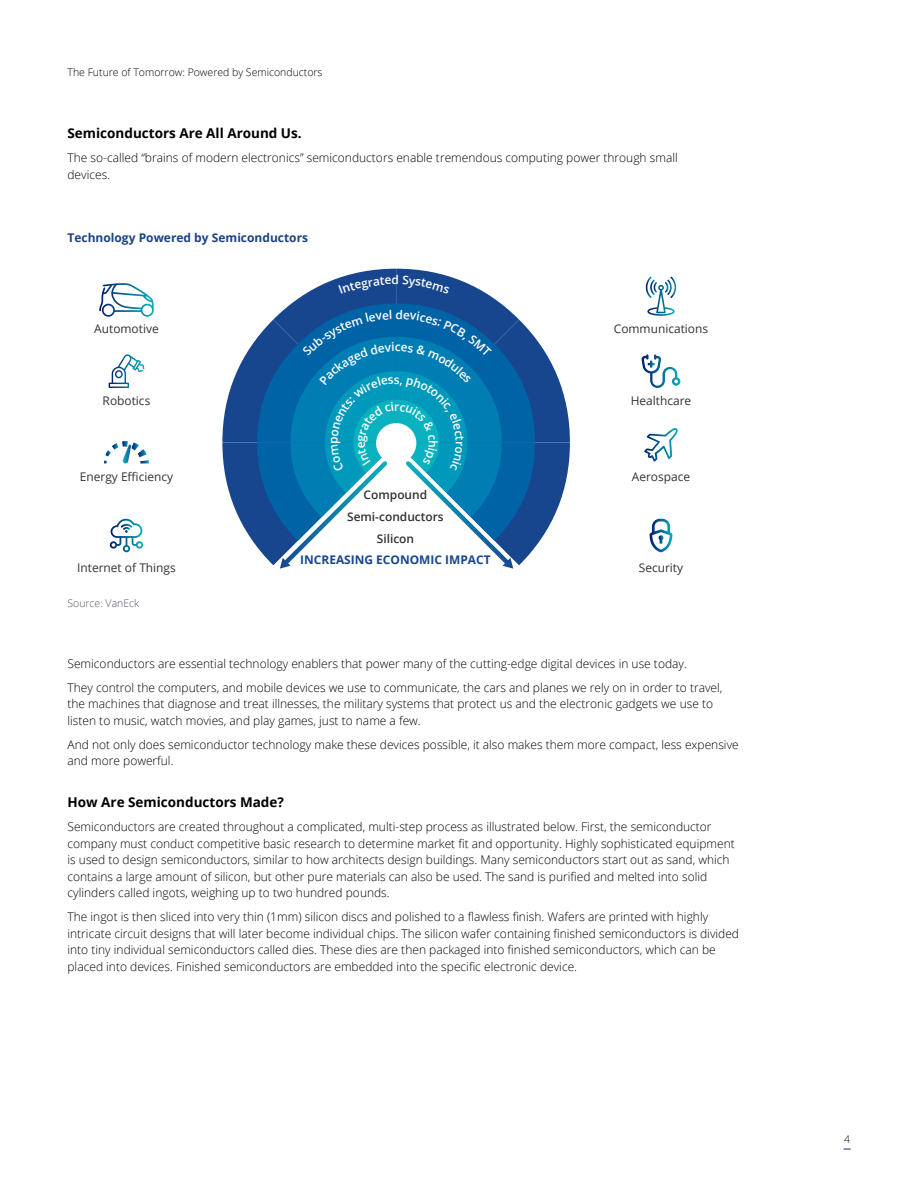
<style>
.page{position:relative;width:918px;height:1188px;background:#fff}
.page>*{position:absolute;margin:0;border:0;box-sizing:border-box;transform-origin:0 0}
.t1{font:700 13.5px "Open Sans";color:#010102}
.t2{font:300 12px/16.5px "Open Sans";color:#010102}
.t3{font:12px "Open Sans";color:#323232}
.t4{font:700 12px "Open Sans";color:#1b4383}
.t5{font:600 12px/21.8px "Open Sans";color:#323232;text-align:center}
.t6{font:700 12px "Open Sans";color:#17468f}
.t7{font:600 12px "Open Sans";color:#fff}
.t8{font:300 10.5px "Open Sans";color:#010102}
.t9{font:300 10.5px "Open Sans";color:#4c5665}
</style>
<div class="page">
<svg style="left:99px;top:283px;width:55px;height:34px"></svg>
<svg style="left:109px;top:354px;width:35px;height:34px"></svg>
<svg style="left:104px;top:441px;width:45px;height:23px"></svg>
<svg style="left:110px;top:519px;width:33px;height:33px"></svg>
<svg style="left:646px;top:277px;width:30px;height:39px"></svg>
<svg style="left:641px;top:354px;width:39px;height:34px"></svg>
<svg style="left:649px;top:519px;width:24px;height:33px"></svg>
<svg style="left:644px;top:428px;width:34px;height:34px"></svg>
<svg style="left:222px;top:269px;width:348px;height:300px"></svg>
<p class="t8" style="left:68px;top:65px;width:257px">The Future of Tomorrow: Powered by Semiconductors</p>
<p class="t1" style="left:68px;top:124px;width:236px">Semiconductors Are All Around Us.</p>
<p class="t2" style="left:68px;top:149px;width:612px">The so-called “brains of modern electronics” semiconductors enable tremendous computing power through small devices.</p>
<p class="t4" style="left:68px;top:229px;width:242px">Technology Powered by Semiconductors</p>
<p class="t7" style="left:392px;top:272px;width:9px">d</p>
<p class="t3" style="left:94px;top:320px;width:66px">Automotive</p>
<p class="t3" style="left:614px;top:320px;width:96px">Communications</p>
<p class="t3" style="left:103px;top:392px;width:49px">Robotics</p>
<p class="t7" style="left:394px;top:371px;width:7px">s</p>
<p class="t7" style="left:394px;top:398px;width:7px">r</p>
<p class="t3" style="left:631px;top:392px;width:62px">Healthcare</p>
<p class="t3" style="left:80px;top:469px;width:95px">Energy Efficiency</p>
<p class="t3" style="left:632px;top:469px;width:60px">Aerospace</p>
<p class="t3" style="left:77px;top:559px;width:100px">Internet of Things</p>
<p class="t5" style="left:347px;top:484px;width:98px">Compound<br>Semi-conductors<br>Silicon</p>
<p class="t6" style="left:300px;top:552px;width:192px">INCREASING ECONOMIC IMPACT</p>
<p class="t3" style="left:639px;top:559px;width:46px">Security</p>
<p class="t9" style="left:68px;top:596px;width:73px">Source: VanEck</p>
<p class="t2" style="left:68px;top:651px;width:657px;line-height:24px">Semiconductors are essential technology enablers that power many of the cutting-edge digital devices in use today.<br>They control the computers, and mobile devices we use to communicate, the cars and planes we rely on in order to travel,</p>
<p class="t2" style="left:68px;top:695px;width:647px">the machines that diagnose and treat illnesses, the military systems that protect us and the electronic gadgets we use to listen to music, watch movies, and play games, just to name a few.</p>
<p class="t2" style="left:68px;top:736px;width:673px">And not only does semiconductor technology make these devices possible, it also makes them more compact, less expensive and more powerful.</p>
<p class="t1" style="left:68px;top:793px;width:218px">How Are Semiconductors Made?</p>
<p class="t2" style="left:68px;top:818px;width:669px">Semiconductors are created throughout a complicated, multi-step process as illustrated below. First, the semiconductor company must conduct competitive basic research to determine market fit and opportunity. Highly sophisticated equipment is used to design semiconductors, similar to how architects design buildings. Many semiconductors start out as sand, which contains a large amount of silicon, but other pure materials can also be used. The sand is purified and melted into solid cylinders called ingots, weighing up to two hundred pounds.</p>
<p class="t2" style="left:68px;top:908px;width:673px">The ingot is then sliced into very thin (1mm) silicon discs and polished to a flawless finish. Wafers are printed with highly intricate circuit designs that will later become individual chips. The silicon wafer containing finished semiconductors is divided into tiny individual semiconductors called dies. These dies are then packaged into finished semiconductors, which can be placed into devices. Finished semiconductors are embedded into the specific electronic device.</p>
<p class="t8" style="left:844px;top:1132px;width:7px">4</p>
</div>
